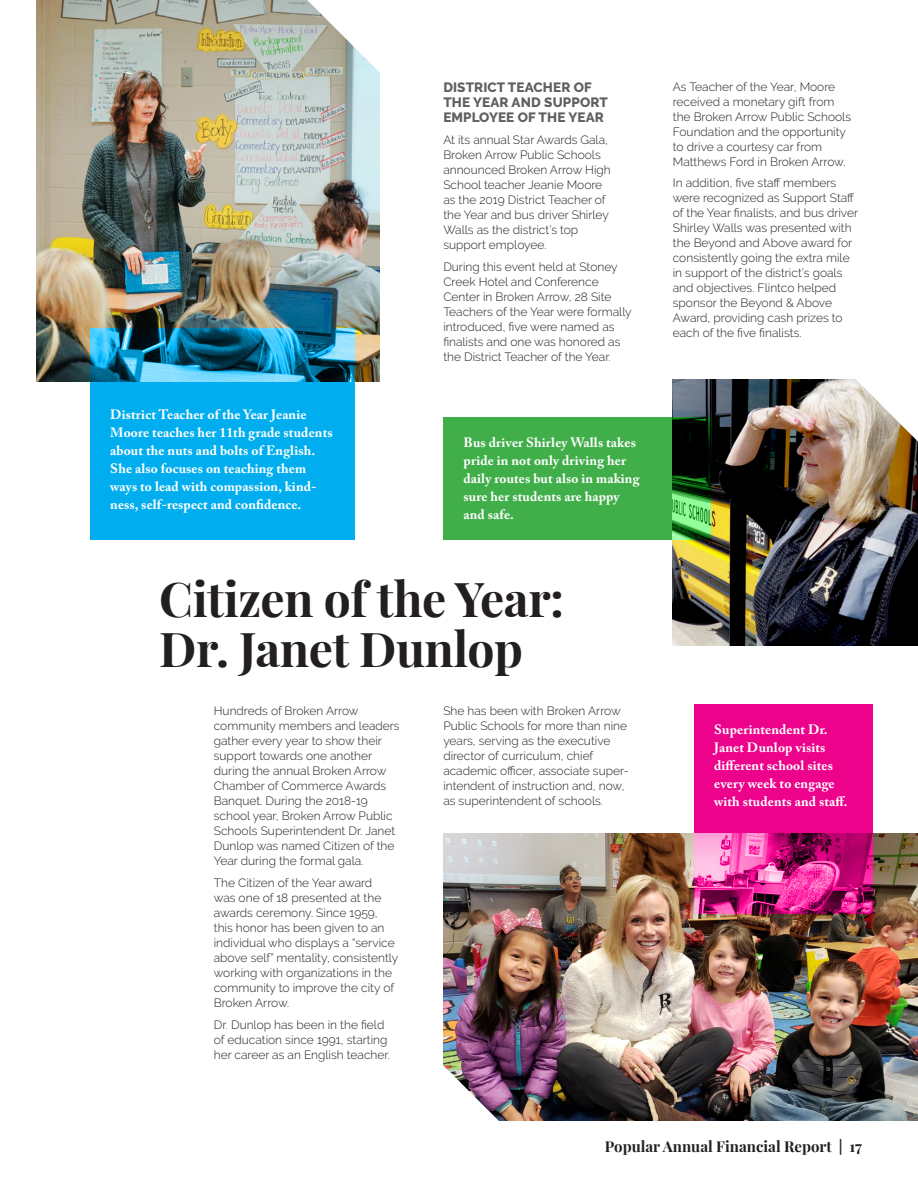
<style>
.page{position:relative;width:918px;height:1188px;background:#fff}
.page>*{position:absolute;margin:0;border:0;box-sizing:border-box;transform-origin:0 0}
.t1{font:700 48px/49.5px "Playfair Display";letter-spacing:-.01em;color:#231f20}
.t2{font:700 15px "Playfair Display";color:#231f20}
.Captions{font:700 13.5px/18px "Adobe Caslon Pro";letter-spacing:.01em;color:#fff}
.t3{font:800 13.5px/15px "Raleway";letter-spacing:.01em;color:#5f5f62}
.t4{font:300 12px/15px "Raleway";color:#231f20}
</style>
<div class="page">
<img style="left:443px;top:833px;width:475px;height:287px">
<img style="left:443px;top:1064px;width:81px;height:57px">
<img style="left:36px;top:0;width:344px;height:382px">
<svg style="left:307px;top:0;width:73px;height:74px"></svg>
<img style="left:673px;top:379px;width:245px;height:267px">
<svg style="left:856px;top:379px;width:62px;height:63px"></svg>
<svg style="left:90px;top:328px;width:265px;height:212px;fill:#00aeef"></svg>
<div style="left:443px;top:417px;width:267px;height:123px;background:#40ae49"></div>
<svg style="left:694px;top:704px;width:179px;height:209px;fill:#ed028c"></svg>
<p class="Captions" style="left:110px;top:405px;width:224px">District Teacher of the Year Jeanie Moore teaches her 11th grade students about the nuts and bolts of English.<br>She also focuses on teaching them ways to lead with compassion, kind&shy;ness, self-respect and confidence.</p>
<h4 class="t3" style="left:443px;top:80px;width:166px">DISTRICT TEACHER OF<br>THE YEAR AND SUPPORT<br>EMPLOYEE OF THE YEAR</h4>
<p class="t4" style="left:443px;top:132px;width:169px">At its annual Star Awards Gala,<br>Broken Arrow Public Schools announced Broken Arrow High<br>School teacher Jeanie Moore as the 2019 District Teacher of the Year and bus driver Shirley<br>Walls as the district’s top support employee.</p>
<p class="t4" style="left:443px;top:259px;width:190px">During this event held at Stoney<br>Creek Hotel and Conference<br>Center in Broken Arrow, 28 Site<br>Teachers of the Year were formally introduced, five were named as finalists and one was honored as the District Teacher of the Year.</p>
<p class="Captions" style="left:464px;top:434px;width:177px">Bus driver Shirley Walls takes pride in not only driving her daily routes but also in making sure her students are happy and safe.</p>
<h3 class="t1" style="left:159px;top:570px;width:406px">Citizen of the Year:<br>Dr. Janet Dunlop</h3>
<p class="t4" style="left:214px;top:704px;width:187px">Hundreds of Broken Arrow community members and leaders gather every year to show their support towards one another during the annual Broken Arrow<br>Chamber of Commerce Awards<br>Banquet. During the 2018-19 school year, Broken Arrow Public<br>Schools Superintendent Dr. Janet<br>Dunlop was named Citizen of the<br>Year during the formal gala.</p>
<p class="t4" style="left:214px;top:875px;width:186px">The Citizen of the Year award<br>was one of 18 presented at the awards ceremony. Since 1959, this honor has been given to an individual who displays a “service above self” mentality, consistently working with organizations in the community to improve the city of<br>Broken Arrow.</p>
<p class="t4" style="left:214px;top:1017px;width:178px">Dr. Dunlop has been in the field of education since 1991, starting her career as an English teacher.</p>
<p class="t4" style="left:443px;top:704px;width:187px">She has been with Broken Arrow<br>Public Schools for more than nine years, serving as the executive director of curriculum, chief academic officer, associate super&shy;intendent of instruction and, now, as superintendent of schools.</p>
<p class="t4" style="left:673px;top:79px;width:180px">As Teacher of the Year, Moore received a monetary gift from the Broken Arrow Public Schools<br>Foundation and the opportunity to drive a courtesy car from<br>Matthews Ford in Broken Arrow.</p>
<p class="t4" style="left:673px;top:176px;width:187px">In addition, five staff members were recognized as Support Staff of the Year finalists, and bus driver<br>Shirley Walls was presented with the Beyond and Above award for consistently going the extra mile in support of the district’s goals and objectives. Flintco helped sponsor the Beyond &amp; Above<br>Award, providing cash prizes to each of the five finalists.</p>
<p class="Captions" style="left:714px;top:721px;width:135px">Superintendent Dr.<br>Janet Dunlop visits different school sites every week to engage with students and staff.</p>
<p class="t2" style="left:605px;top:1134px;width:259px">Popular Annual Financial Report | 17</p>
</div>
